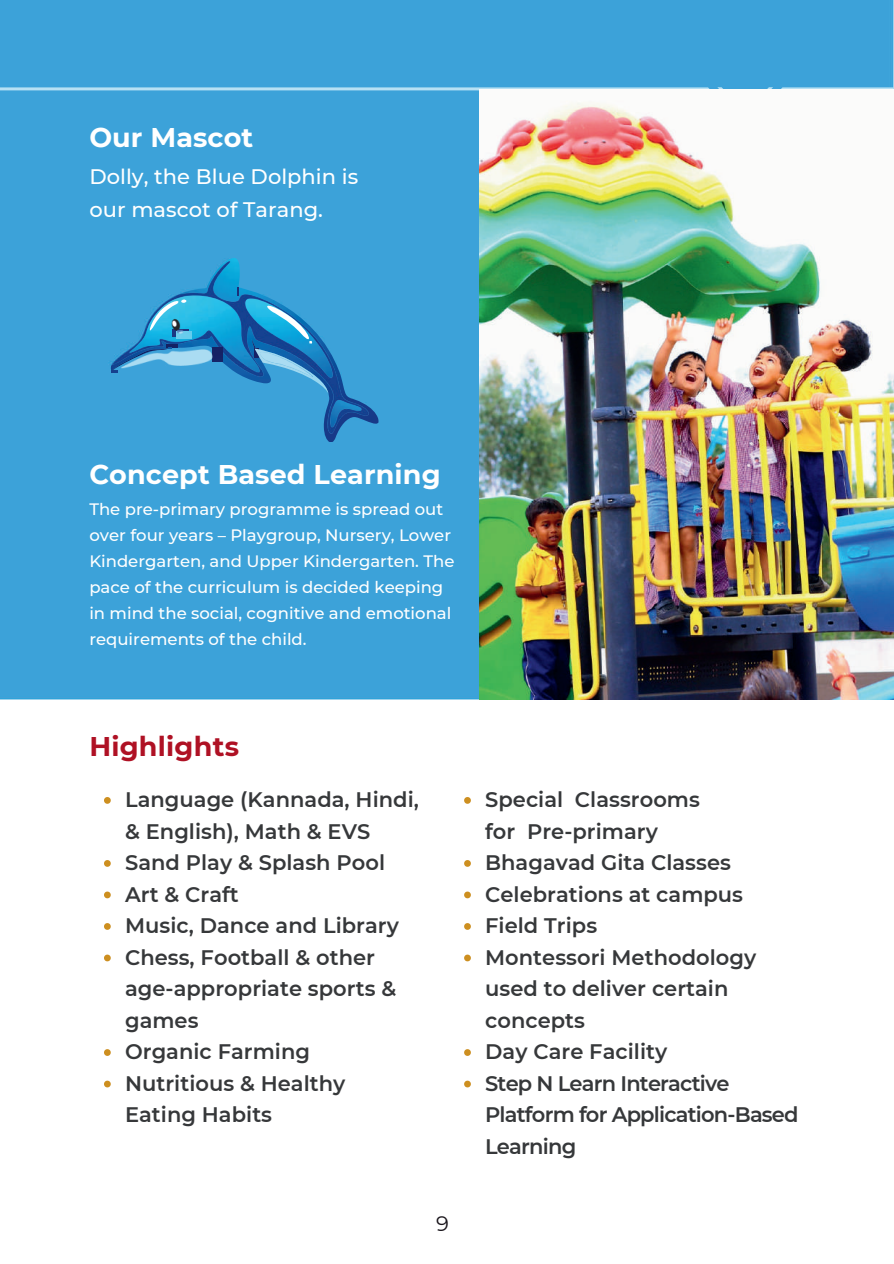
<style>
.page{position:relative;width:894px;height:1264px;background:#fff}
.page>*{position:absolute;margin:0;border:0;box-sizing:border-box;transform-origin:0 0}
.t1{font:700 27px "Montserrat";letter-spacing:.005em;color:#fff}
.t2{font:700 27px "Montserrat";letter-spacing:.01em;color:#af1124}
.t3{font:600 21px/31.5px "Montserrat";color:#36383a}
.t4{font:500 21px/32.7px "Montserrat";color:#fff}
.t5{font:21px "Montserrat";color:#19151b}
.t6{font:500 16.5px/25.8px "Montserrat";color:#fff}
</style>
<div class="page">
<div style="left:0;top:0;width:893px;height:700px;background:#3ca2d9"></div>
<div style="left:102px;top:249px;width:143px;height:129px;background:#3ca2d9"></div>
<img style="left:110px;top:258px;width:262px;height:176px">
<img style="left:104px;top:310px;width:126px;height:71px">
<svg style="left:166px;top:344px;width:12px;height:4px"></svg>
<img style="left:163px;top:347px;width:14px;height:3px">
<img style="left:141px;top:350px;width:20px;height:5px">
<img style="left:116px;top:356px;width:86px;height:22px">
<img style="left:254px;top:378px;width:74px;height:16px">
<img style="left:168px;top:322px;width:22px;height:20px">
<img style="left:245px;top:298px;width:87px;height:80px">
<img style="left:330px;top:400px;width:31px;height:27px">
<svg style="left:145px;top:299px;width:41px;height:39px;background:#44b0d9"></svg>
<svg style="left:254px;top:302px;width:60px;height:55px;background:#3193ca"></svg>
<svg style="left:0;top:87px;width:893px;height:42px;background:#47a7db"></svg>
<svg style="left:104px;top:797px;width:7px;height:6px"></svg>
<svg style="left:104px;top:860px;width:7px;height:6px"></svg>
<svg style="left:104px;top:891px;width:7px;height:7px"></svg>
<svg style="left:104px;top:923px;width:7px;height:6px"></svg>
<svg style="left:104px;top:954px;width:7px;height:7px"></svg>
<svg style="left:104px;top:1049px;width:7px;height:6px"></svg>
<svg style="left:104px;top:1080px;width:7px;height:7px"></svg>
<img style="left:479px;top:89px;width:414px;height:610px">
<svg style="left:464px;top:797px;width:6px;height:6px"></svg>
<svg style="left:464px;top:860px;width:6px;height:6px"></svg>
<svg style="left:464px;top:891px;width:6px;height:7px"></svg>
<svg style="left:464px;top:923px;width:6px;height:6px"></svg>
<svg style="left:464px;top:954px;width:6px;height:7px"></svg>
<svg style="left:464px;top:1049px;width:6px;height:6px"></svg>
<svg style="left:464px;top:1080px;width:6px;height:7px"></svg>
<p class="t1" style="left:89px;top:118px;width:165px">Our Mascot</p>
<p class="t4" style="left:89px;top:160px;width:270px">Dolly, the Blue Dolphin is our mascot of Tarang.</p>
<p class="t1" style="left:89px;top:454px;width:352px">Concept Based Learning</p>
<p class="t6" style="left:89px;top:495px;width:366px">The pre-primary programme is spread out over four years – Playgroup, Nursery, Lower Kindergarten, and Upper Kindergarten. The pace of the curriculum is decided keeping in mind the social, cognitive and emotional requirements of the child.</p>
<p class="t2" style="left:89px;top:727px;width:151px">Highlights</p>
<p class="t3" style="left:125px;top:783px;width:295px">Language (Kannada, Hindi, &amp; English), Math &amp; EVS<br>Sand Play &amp; Splash Pool<br>Art &amp; Craft<br>Music, Dance and Library<br>Chess, Football &amp; other age-appropriate sports &amp; games<br>Organic Farming<br>Nutritious &amp; Healthy<br>Eating Habits</p>
<p class="t5" style="left:436px;top:1209px;width:14px">9</p>
<p class="t3" style="left:485px;top:783px;width:315px">Special Classrooms<br>for Pre-primary<br>Bhagavad Gita Classes<br>Celebrations at campus<br>Field Trips<br>Montessori Methodology used to deliver certain concepts<br>Day Care Facility<br>Step N Learn Interactive<br>Platform for Application-Based<br>Learning</p>
</div>
